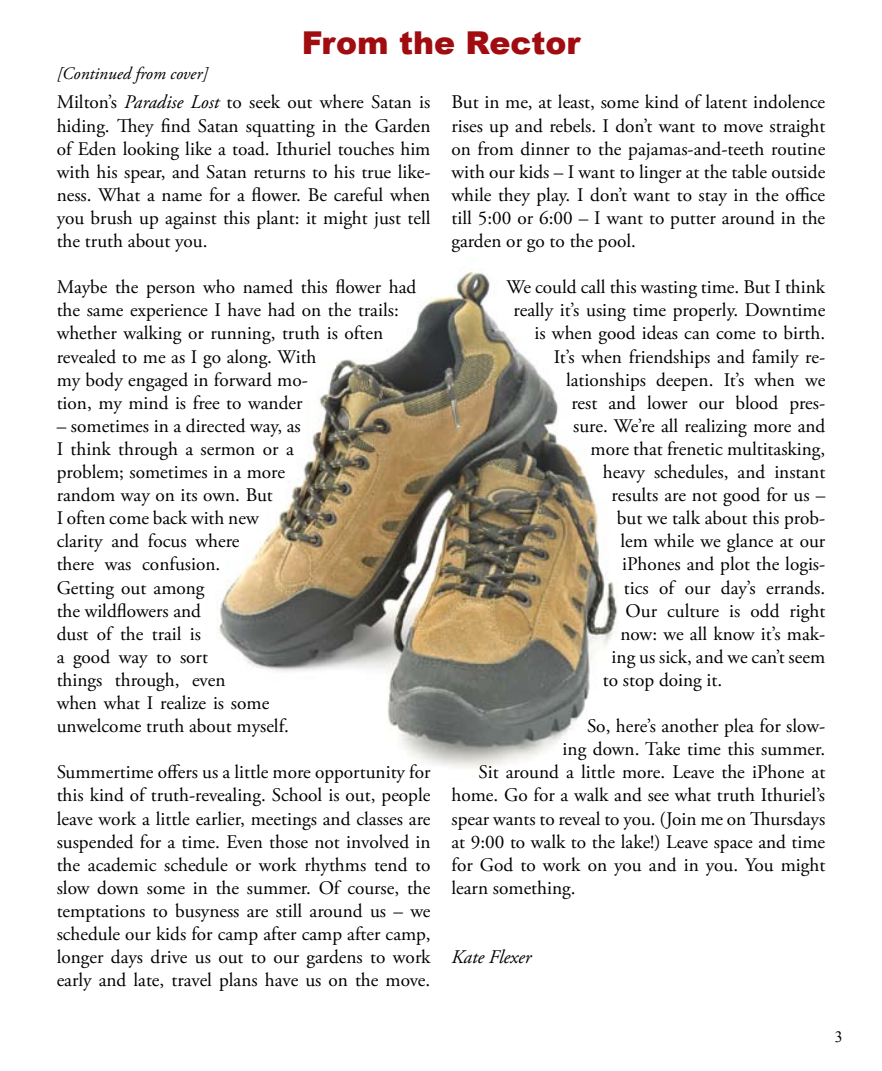
<style>
.page{position:relative;width:882px;height:1071px;background:#fff}
.page>*{position:absolute;margin:0;border:0;box-sizing:border-box;transform-origin:0 0}
.t1{font:900 31.5px "Arial";color:#a00c10}
.t2{font:19.25px/23.1px "Adobe Garamond Pro";color:#000;text-align:justify}
.t3{font:italic 19.25px "Adobe Garamond Pro";color:#000}
.t4{font:italic 17.5px "Adobe Garamond Pro";color:#000}
.t5{font:15.75px "Times New Roman";color:#000}
.s1{font-style:italic}
</style>
<div class="page">
<img style="left:219px;top:272px;width:399px;height:496px">
<h1 class="t1" style="left:302px;top:20px;width:280px">From the Rector</h1>
<p class="t4" style="left:57px;top:63px;width:153px">[Continued from cover]</p>
<p class="t2" style="left:57px;top:91px;width:375px">Milton’s <span class="s1">Paradise Lost</span> to seek out where Satan is hiding. They find Satan squatting in the Garden of Eden looking like a toad. Ithuriel touches him with his spear, and Satan returns to his true like&shy;ness. What a name for a flower. Be careful when you brush up against this plant: it might just tell the truth about you.</p>
<p class="t2" style="left:57px;top:276px;width:361px;text-align:left">Maybe the person who named this flower had the same experience I have had on the trails: whether walking or running, truth is often revealed to me as I go along. With<br>my body engaged in forward mo-<br>tion, my mind is free to wander</p>
<p class="t2" style="left:57px;top:415px;width:246px;text-align:left">– sometimes in a directed way, as<br>I think through a sermon or a problem; sometimes in a more random way on its own. But<br>I often come back with new clarity and focus where<br>there was confusion.<br>Getting out among<br>the wildflowers and<br>dust of the trail is<br>a good way to sort<br>things through, even<br>when what I realize is some unwelcome truth about myself.</p>
<p class="t2" style="left:57px;top:761px;width:375px">Summertime offers us a little more opportunity for this kind of truth-revealing. School is out, people leave work a little earlier, meetings and classes are suspended for a time. Even those not involved in the academic schedule or work rhythms tend to slow down some in the summer. Of course, the temptations to busyness are still around us – we schedule our kids for camp after camp after camp, longer days drive us out to our gardens to work early and late, travel plans have us on the move.</p>
<p class="t2" style="left:451px;top:91px;width:375px">But in me, at least, some kind of latent indolence rises up and rebels. I don’t want to move straight on from dinner to the pajamas-and-teeth routine with our kids – I want to linger at the table outside while they play. I don’t want to stay in the office till 5:00 or 6:00 – I want to putter around in the garden or go to the pool.</p>
<p class="t2" style="left:507px;top:276px;width:320px">We could call this wasting time. But I think</p>
<p class="t2" style="left:514px;top:299px;width:313px">really it’s using time properly. Downtime</p>
<p class="t2" style="left:535px;top:322px;width:292px">is when good ideas can come to birth.</p>
<p class="t2" style="left:554px;top:346px;width:273px">It’s when friendships and family re-</p>
<p class="t2" style="left:566px;top:369px;width:261px">lationships deepen. It’s when we</p>
<p class="t2" style="left:571px;top:392px;width:255px">rest and lower our blood pres-</p>
<p class="t2" style="left:573px;top:415px;width:254px">sure. We’re all realizing more and</p>
<p class="t2" style="left:591px;top:438px;width:236px">more that frenetic multitasking,</p>
<p class="t2" style="left:603px;top:461px;width:224px">heavy schedules, and instant</p>
<p class="t2" style="left:612px;top:484px;width:215px">results are not good for us –</p>
<p class="t2" style="left:617px;top:507px;width:210px">but we talk about this prob-</p>
<p class="t2" style="left:620px;top:530px;width:206px">lem while we glance at our</p>
<p class="t2" style="left:622px;top:553px;width:205px">iPhones and plot the logis-</p>
<p class="t2" style="left:624px;top:577px;width:203px">tics of our day’s errands.</p>
<p class="t2" style="left:626px;top:600px;width:201px">Our culture is odd right</p>
<p class="t2" style="left:620px;top:623px;width:206px">now: we all know it’s mak-</p>
<p class="t2" style="left:612px;top:646px;width:215px">ing us sick, and we can’t seem</p>
<p class="t2" style="left:603px;top:669px;width:121px">to stop doing it.</p>
<p class="t2" style="left:587px;top:715px;width:240px">So, here’s another plea for slow-</p>
<p class="t2" style="left:563px;top:738px;width:264px">ing down. Take time this summer.</p>
<p class="t2" style="left:479px;top:761px;width:348px">Sit around a little more. Leave the iPhone at</p>
<p class="t2" style="left:451px;top:784px;width:375px">home. Go for a walk and see what truth Ithuriel’s</p>
<p class="t2" style="left:451px;top:808px;width:375px">spear wants to reveal to you. (Join me on Thursdays</p>
<p class="t2" style="left:451px;top:831px;width:375px">at 9:00 to walk to the lake!) Leave space and time</p>
<p class="t2" style="left:451px;top:854px;width:375px">for God to work on you and in you. You might</p>
<p class="t2" style="left:451px;top:877px;width:126px">learn something.</p>
<p class="t3" style="left:451px;top:946px;width:81px">Kate Flexer</p>
<p class="t5" style="left:835px;top:1026px;width:9px">3</p>
</div>
